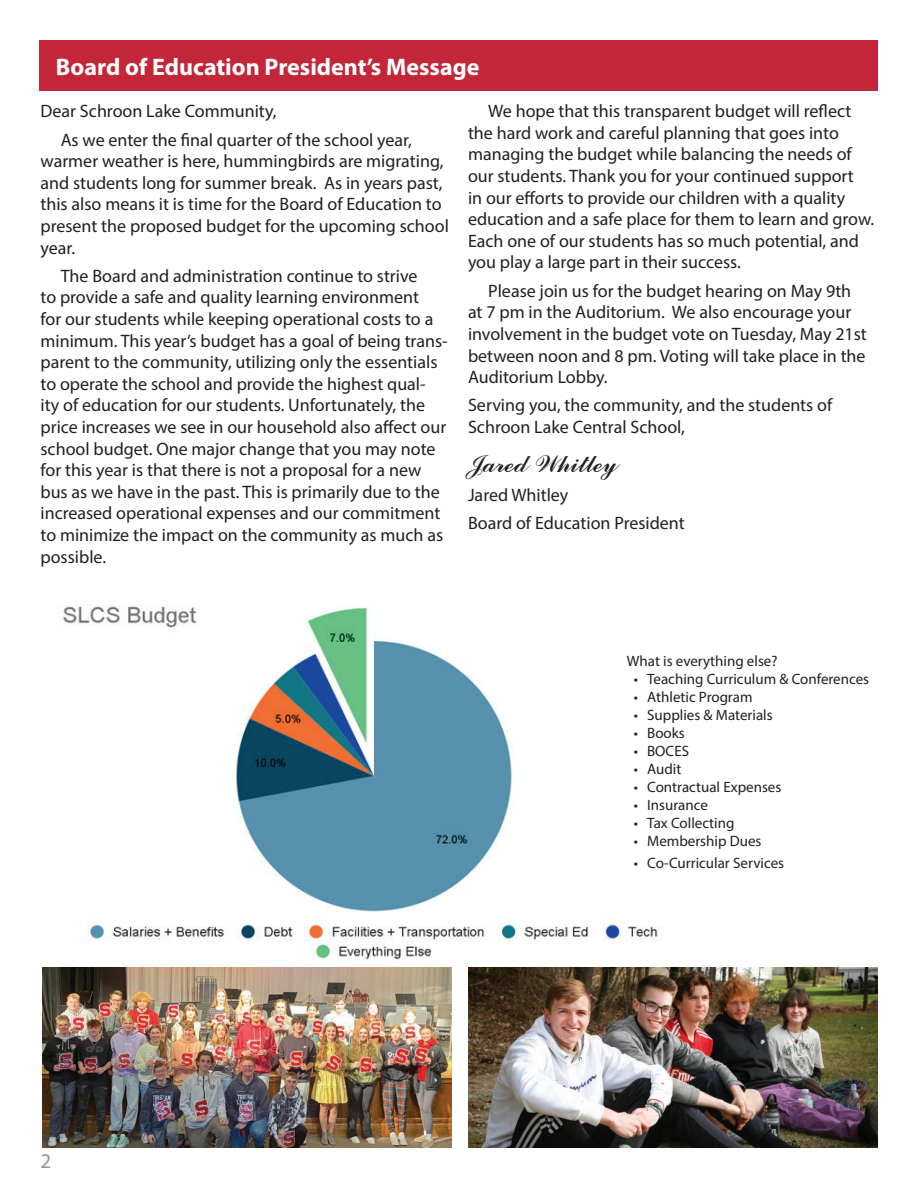
<style>
.page{position:relative;width:918px;height:1188px;background:#fff}
.page>*{position:absolute;margin:0;border:0;box-sizing:border-box;transform-origin:0 0}
.t1{font:27px "Commercial Script BT";color:#231f20}
.t2{font:700 24px "Myriad Pro";color:#fff}
.t3{font:21px "Myriad Pro";color:#939598}
.t4{font:18px/21.6px "Myriad Pro";color:#231f20}
.t5{font:15px "Myriad Pro";color:#231f20}
</style>
<div class="page">
<img style="left:468px;top:968px;width:410px;height:180px">
<img style="left:42px;top:968px;width:410px;height:180px">
<div style="left:39px;top:40px;width:839px;height:51px;background:#c32638"></div>
<img style="left:63px;top:606px;width:597px;height:353px">
<h2 class="t2" style="left:56px;top:51px;width:425px">Board of Education President’s Message</h2>
<p class="t4" style="left:61px;top:97px;width:353px;line-height:28.3px;text-indent:-20px">Dear Schroon Lake Community,<br>As we enter the final quarter of the school year,</p>
<p class="t4" style="left:40px;top:150px;width:410px">warmer weather is here, hummingbirds are migrating, and students long for summer break. As in years past, this also means it is time for the Board of Education to present the proposed budget for the upcoming school year.</p>
<p class="t4" style="left:40px;top:265px;width:409px;text-indent:20px">The Board and administration continue to strive<br>to provide a safe and quality learning environment<br>for our students while keeping operational costs to a minimum. This year’s budget has a goal of being trans&shy;parent to the community, utilizing only the essentials to operate the school and provide the highest qual&shy;ity of education for our students. Unfortunately, the price increases we see in our household also affect our school budget. One major change that you may note for this year is that there is not a proposal for a new bus as we have in the past. This is primarily due to the increased operational expenses and our commitment to minimize the impact on the community as much as possible.</p>
<p class="t4" style="left:468px;top:100px;width:408px;text-indent:20px">We hope that this transparent budget will reflect the hard work and careful planning that goes into managing the budget while balancing the needs of our students. Thank you for your continued support<br>in our efforts to provide our children with a quality education and a safe place for them to learn and grow.<br>Each one of our students has so much potential, and you play a large part in their success.</p>
<p class="t4" style="left:468px;top:280px;width:400px;text-indent:20px">Please join us for the budget hearing on May 9th at 7 pm in the Auditorium. We also encourage your involvement in the budget vote on Tuesday, May 21st between noon and 8 pm. Voting will take place in the Auditorium Lobby.</p>
<p class="t4" style="left:468px;top:394px;width:366px">Serving you, the community, and the students of<br>Schroon Lake Central School,</p>
<h1 class="t1" style="left:468px;top:449px;width:150px">Jared Whitley</h1>
<p class="t4" style="left:468px;top:480px;width:218px;line-height:28.3px">Jared Whitley<br>Board of Education President</p>
<p class="t5" style="left:627px;top:652px;width:152px">What is everything else?</p>
<p class="t5" style="left:634px;top:670px;width:237px">• Teaching Curriculum &amp; Conferences</p>
<p class="t5" style="left:634px;top:688px;width:120px">• Athletic Program</p>
<p class="t5" style="left:634px;top:706px;width:141px">• Supplies &amp; Materials</p>
<p class="t5" style="left:634px;top:724px;width:53px">• Books</p>
<p class="t5" style="left:634px;top:742px;width:57px">• BOCES</p>
<p class="t5" style="left:634px;top:760px;width:49px">• Audit</p>
<p class="t5" style="left:634px;top:778px;width:149px">• Contractual Expenses</p>
<p class="t5" style="left:634px;top:796px;width:76px">• Insurance</p>
<p class="t5" style="left:634px;top:814px;width:102px">• Tax Collecting</p>
<p class="t5" style="left:634px;top:832px;width:129px">• Membership Dues</p>
<p class="t5" style="left:634px;top:853px;width:152px">• Co-Curricular Services</p>
<p class="t3" style="left:41px;top:1148px;width:12px">2</p>
</div>
